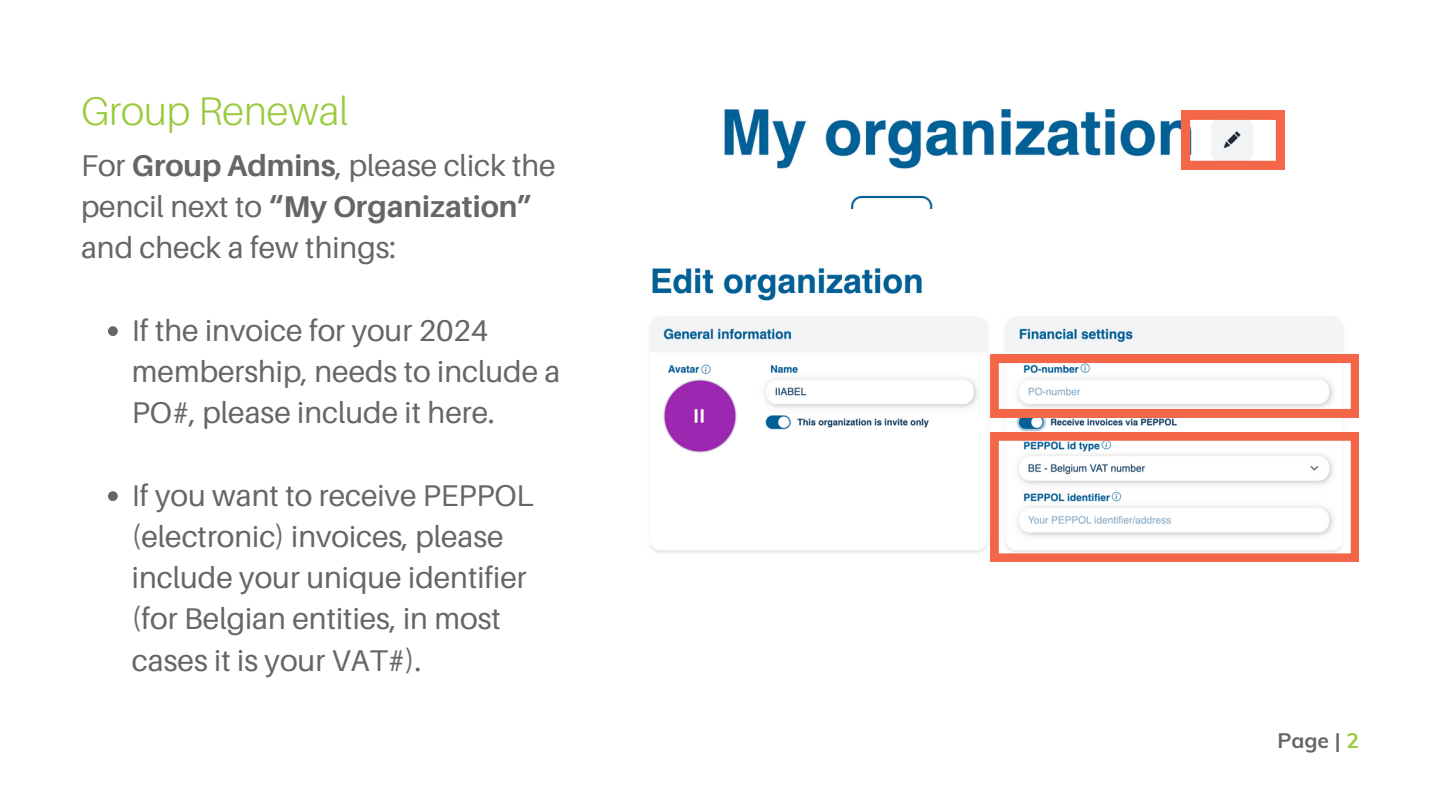
<style>
.page{position:relative;width:1440px;height:810px;background:#fff}
.page>*{position:absolute;margin:0;border:0;box-sizing:border-box;transform-origin:0 0}
.t1{font:300 40px "Aileron";color:#99ca3c}
.t2{font:30px/41.2px "Aileron";color:#65656a}
.t3{font:700 21px "Muli";color:#65656a}
.s1{font-weight:700}
.s2{color:#99ca3c}
</style>
<div class="page">
<img style="left:724px;top:109px;width:561px;height:100px">
<img style="left:650px;top:268px;width:709px;height:294px">
<svg style="left:1181px;top:111px;width:104px;height:58px"></svg>
<svg style="left:991px;top:355px;width:368px;height:62px"></svg>
<svg style="left:108px;top:326px;width:10px;height:10px"></svg>
<svg style="left:108px;top:491px;width:10px;height:10px"></svg>
<svg style="left:991px;top:433px;width:368px;height:129px"></svg>
<p class="t1" style="left:81px;top:87px;width:269px">Group Renewal</p>
<p class="t2" style="left:81px;top:144px;width:476px">For <span class="s1">Group Admins</span>, please click the pencil next to <span class="s1">“My Organization” </span>and check a few things:</p>
<p class="t2" style="left:132px;top:309px;width:430px">If the invoice for your 2024 membership, needs to include a<br>PO#, please include it here.</p>
<p class="t2" style="left:132px;top:474px;width:403px">If you want to receive PEPPOL (electronic) invoices, please include your unique identifier (for Belgian entities, in most cases it is your VAT#).</p>
<p class="t3" style="left:1277px;top:727px;width:83px">Page | <span class="s2">2</span></p>
</div>
